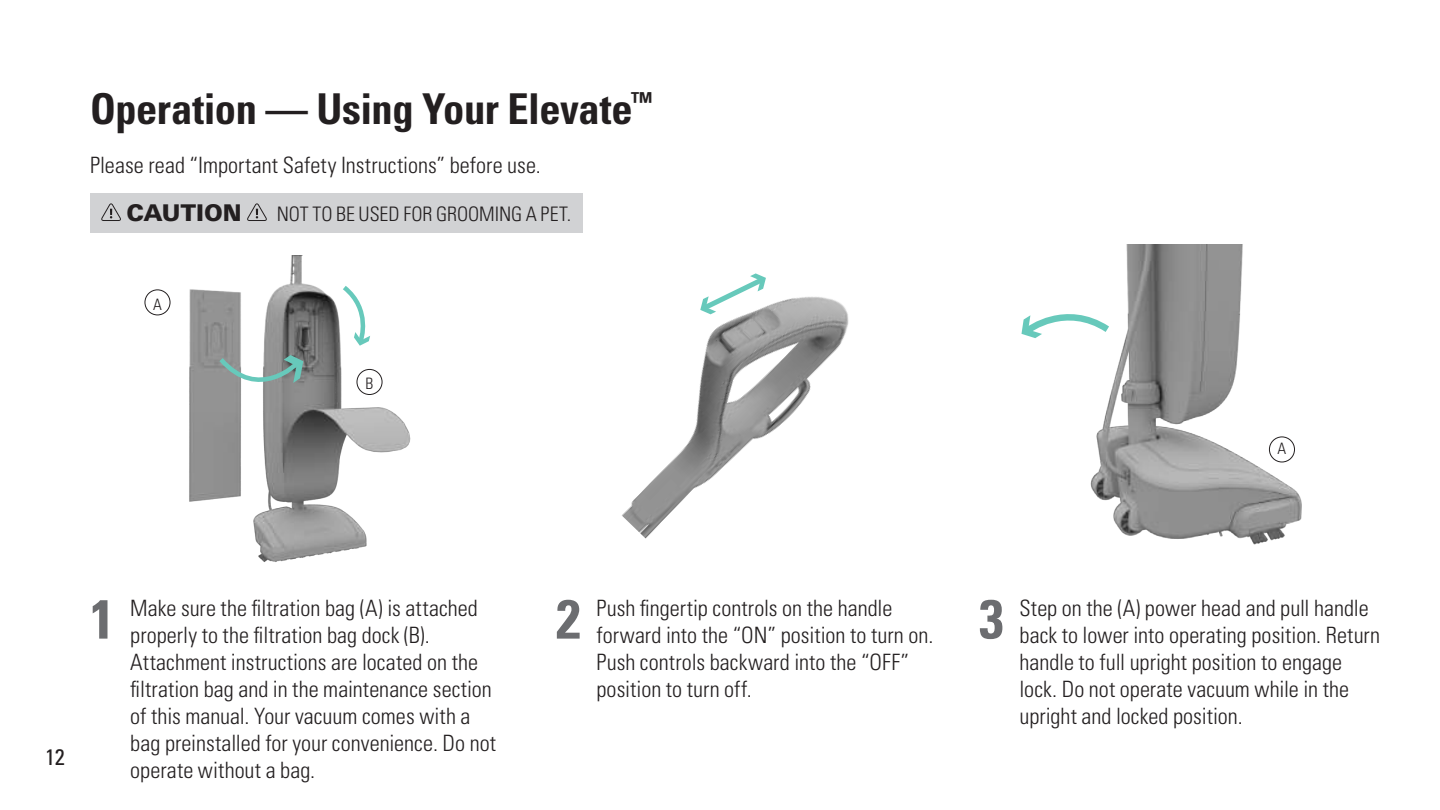
<style>
.page{position:relative;width:1440px;height:810px;background:#fff}
.page>*{position:absolute;margin:0;border:0;box-sizing:border-box;transform-origin:0 0}
.t1{font:700 condensed 55px "Univers";color:#6c6d70}
.t2{font:700 condensed 42.5px "Univers";letter-spacing:-.01em;color:#231f20}
.t3{font:25px "Univers U75";color:#231f20}
.t4{font:300 condensed 22.5px/27px "Univers LT Std";color:#231f20}
.t5{font:condensed 22.5px "Univers LT Std";color:#231f20}
.t6{font:300 condensed 20px "Univers LT Std";color:#231f20}
.t7{font:300 condensed 15.75px "Univers LT Std";color:#231f20}
</style>
<div class="page">
<div style="left:90px;top:193px;width:492px;height:39px;background:#d1d2d4"></div>
<svg style="left:101px;top:203px;width:20px;height:18px"></svg>
<svg style="left:247px;top:203px;width:20px;height:18px"></svg>
<img style="left:158px;top:256px;width:253px;height:306px">
<img style="left:507px;top:193px;width:342px;height:346px">
<img style="left:1090px;top:245px;width:212px;height:300px">
<div style="left:145px;top:289px;width:25px;height:26px;border:1px solid #231f20;border-radius:50%"></div>
<div style="left:357px;top:369px;width:26px;height:26px;border:1px solid #231f20;border-radius:50%"></div>
<div style="left:1269px;top:436px;width:26px;height:26px;border:1px solid #231f20;border-radius:50%"></div>
<svg style="left:1021px;top:302px;width:95px;height:36px"></svg>
<svg style="left:338px;top:281px;width:34px;height:65px"></svg>
<svg style="left:698px;top:273px;width:70px;height:41px"></svg>
<svg style="left:215px;top:353px;width:88px;height:49px"></svg>
<h2 class="t2" style="left:90px;top:83px;width:564px">Operation — Using Your Elevate<sup>™</sup></h2>
<p class="t4" style="left:90px;top:151px;width:452px">Please read “Important Safety Instructions” before use.</p>
<p class="t3" style="left:126px;top:196px;width:117px">CAUTION</p>
<p class="t6" style="left:277px;top:202px;width:296px">NOT TO BE USED FOR GROOMING A PET.</p>
<p class="t7" style="left:153px;top:295px;width:10px">A</p>
<p class="t7" style="left:366px;top:374px;width:9px">B</p>
<p class="t7" style="left:1278px;top:439px;width:10px">A</p>
<p class="t5" style="left:45px;top:743px;width:21px">12</p>
<h1 class="t1" style="left:90px;top:585px;width:26px">1</h1>
<p class="t4" style="left:130px;top:595px;width:367px">Make sure the filtration bag (A) is attached properly to the filtration bag dock (B).<br>Attachment instructions are located on the filtration bag and in the maintenance section of this manual. Your vacuum comes with a bag preinstalled for your convenience. Do not operate without a bag.</p>
<h1 class="t1" style="left:979px;top:585px;width:26px">3</h1>
<p class="t4" style="left:1019px;top:595px;width:362px">Step on the (A) power head and pull handle back to lower into operating position. Return handle to full upright position to engage lock. Do not operate vacuum while in the upright and locked position.</p>
<h1 class="t1" style="left:556px;top:585px;width:26px">2</h1>
<p class="t4" style="left:596px;top:595px;width:338px">Push fingertip controls on the handle forward into the “ON” position to turn on.<br>Push controls backward into the “OFF” position to turn off.</p>
</div>
